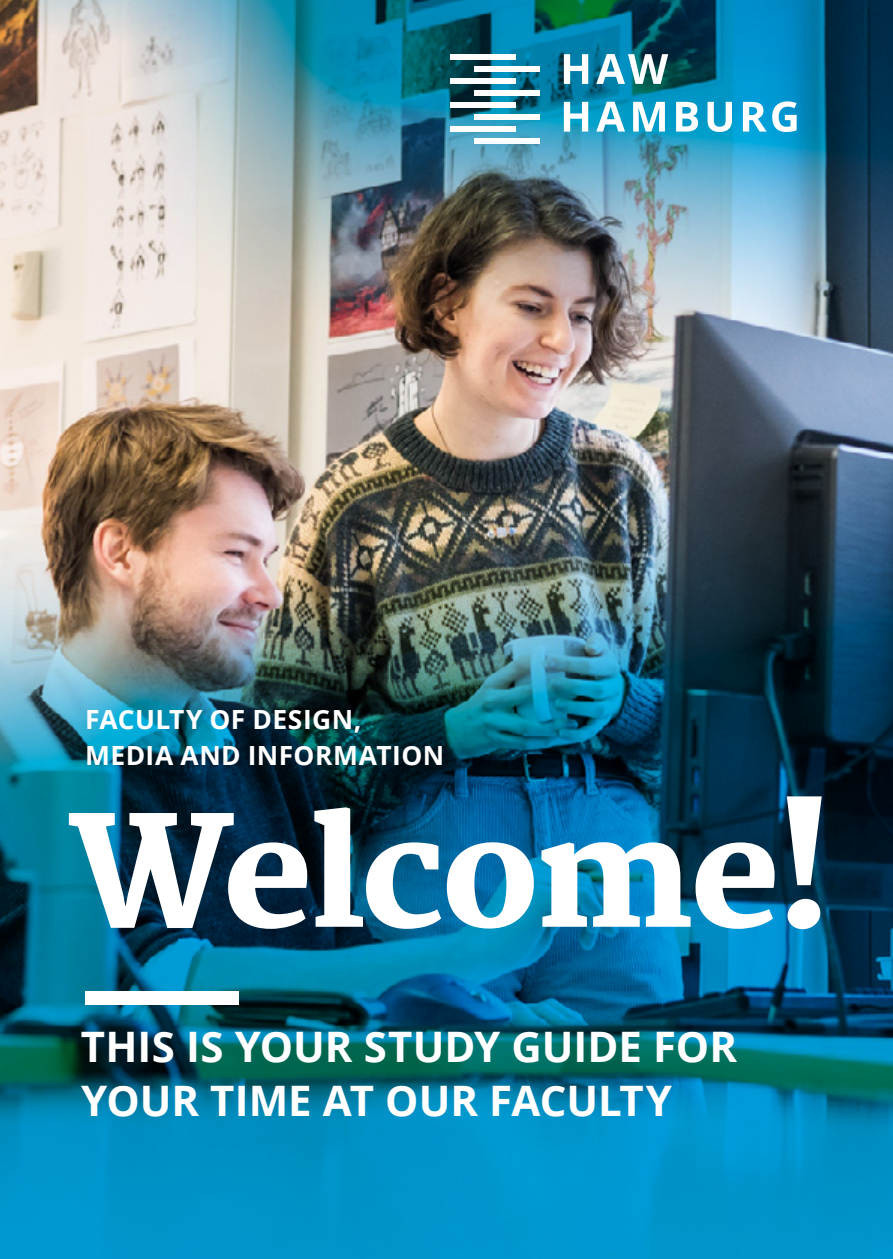
<style>
.page{position:relative;width:893px;height:1259px;background:#fff}
.page>*{position:absolute;margin:0;border:0;box-sizing:border-box;transform-origin:0 0}
.t1{font:800 150px "Martel";letter-spacing:-.025em;color:#fff}
.Fließtext{font:700 42px/54px "Open Sans";color:#fff}
.Fließtext-2{font:700 26.4px "Open Sans";letter-spacing:.015em;color:#fff}
</style>
<div class="page">
<div style="left:0;top:1213px;width:893px;height:46px;background:#0095cb"></div>
<img style="left:0;top:0;width:893px;height:1213px">
<div style="left:451px;top:54px;width:65px;height:6px;background:#fff"></div>
<div style="left:451px;top:78px;width:65px;height:6px;background:#fff"></div>
<div style="left:451px;top:102px;width:65px;height:6px;background:#fff"></div>
<div style="left:451px;top:126px;width:65px;height:6px;background:#fff"></div>
<div style="left:475px;top:66px;width:65px;height:6px;background:#fff"></div>
<div style="left:475px;top:90px;width:65px;height:6px;background:#fff"></div>
<div style="left:475px;top:114px;width:65px;height:6px;background:#fff"></div>
<div style="left:475px;top:137px;width:65px;height:6px;background:#fff"></div>
<svg style="left:564px;top:54px;width:104px;height:30px"></svg>
<svg style="left:564px;top:101px;width:233px;height:31px"></svg>
<div style="left:85px;top:991px;width:153px;height:13px;background:#fff"></div>
<p class="Fließtext-2" style="left:85px;top:701px;width:278px">FACULTY OF DESIGN,</p>
<p class="Fließtext-2" style="left:85px;top:737px;width:361px">MEDIA AND INFORMATION</p>
<p class="t1" style="left:68px;top:787px;width:768px">Welcome!</p>
<p class="Fließtext" style="left:81px;top:1019px;width:658px">THIS IS YOUR STUDY GUIDE FOR<br>YOUR TIME AT OUR FACULTY</p>
</div>
